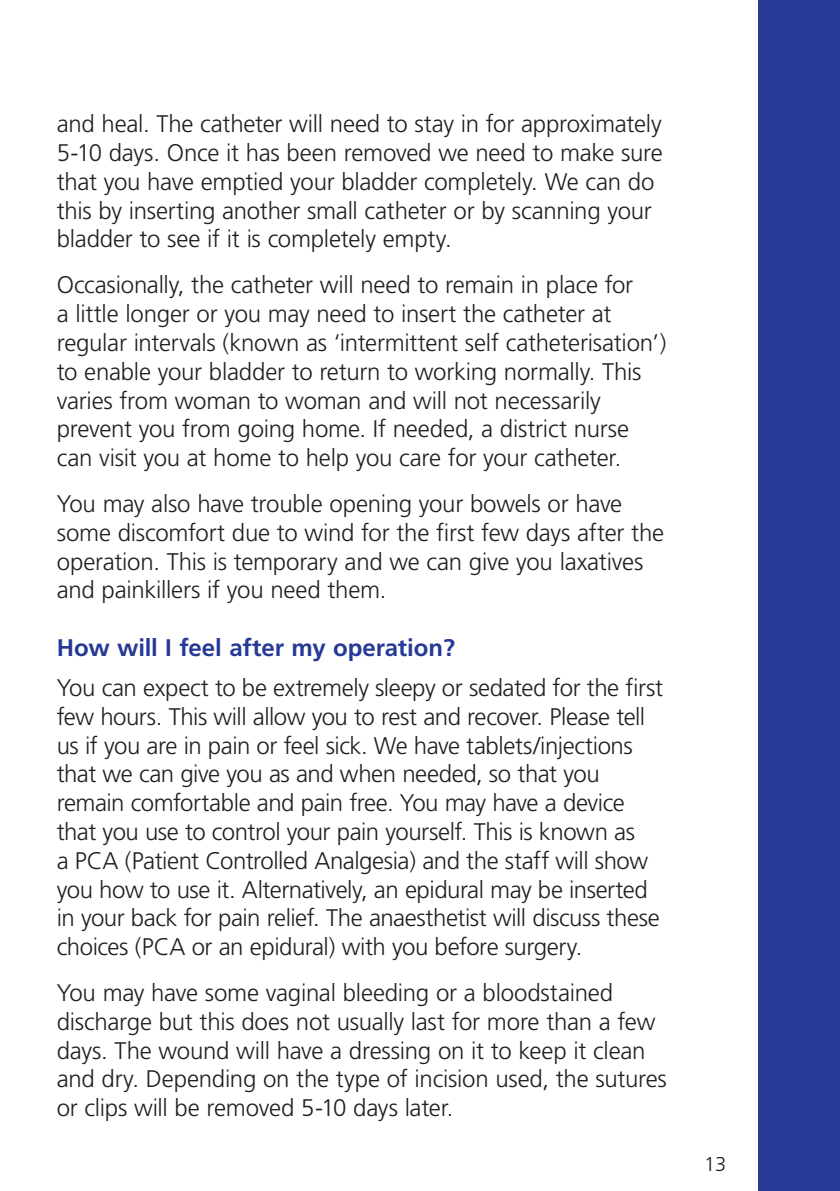
<style>
.page{position:relative;width:840px;height:1191px;background:#fff}
.page>*{position:absolute;margin:0;border:0;box-sizing:border-box;transform-origin:0 0}
.BODY{font:300 24px/28.8px "Frutiger";letter-spacing:-.015em;color:#231f20}
.SUB_HEADING{font:700 24px "Frutiger";letter-spacing:-.005em;color:#263996}
.t1{font:300 20px "Frutiger";color:#231f20}
</style>
<div class="page">
<div style="left:758px;top:0;width:81px;height:1191px;background:#263996"></div>
<p class="BODY" style="left:57px;top:109px;width:607px">and heal. The catheter will need to stay in for approximately 5-10 days. Once it has been removed we need to make sure that you have emptied your bladder completely. We can do this by inserting another small catheter or by scanning your bladder to see if it is completely empty.</p>
<p class="BODY" style="left:57px;top:270px;width:610px">Occasionally, the catheter will need to remain in place for<br>a little longer or you may need to insert the catheter at regular intervals (known as ‘intermittent self catheterisation’) to enable your bladder to return to working normally. This varies from woman to woman and will not necessarily prevent you from going home. If needed, a district nurse can visit you at home to help you care for your catheter.</p>
<p class="BODY" style="left:57px;top:489px;width:608px">You may also have trouble opening your bowels or have some discomfort due to wind for the first few days after the operation. This is temporary and we can give you laxatives and painkillers if you need them.</p>
<p class="SUB_HEADING" style="left:57px;top:633px;width:399px">How will I feel after my operation?</p>
<p class="BODY" style="left:57px;top:673px;width:607px">You can expect to be extremely sleepy or sedated for the first few hours. This will allow you to rest and recover. Please tell us if you are in pain or feel sick. We have tablets/injections that we can give you as and when needed, so that you remain comfortable and pain free. You may have a device that you use to control your pain yourself. This is known as<br>a PCA (Patient Controlled Analgesia) and the staff will show you how to use it. Alternatively, an epidural may be inserted in your back for pain relief. The anaesthetist will discuss these choices (PCA or an epidural) with you before surgery.</p>
<p class="BODY" style="left:57px;top:978px;width:611px">You may have some vaginal bleeding or a bloodstained discharge but this does not usually last for more than a few days. The wound will have a dressing on it to keep it clean and dry. Depending on the type of incision used, the sutures or clips will be removed 5-10 days later.</p>
<p class="t1" style="left:703px;top:1152px;width:24px">13</p>
</div>
